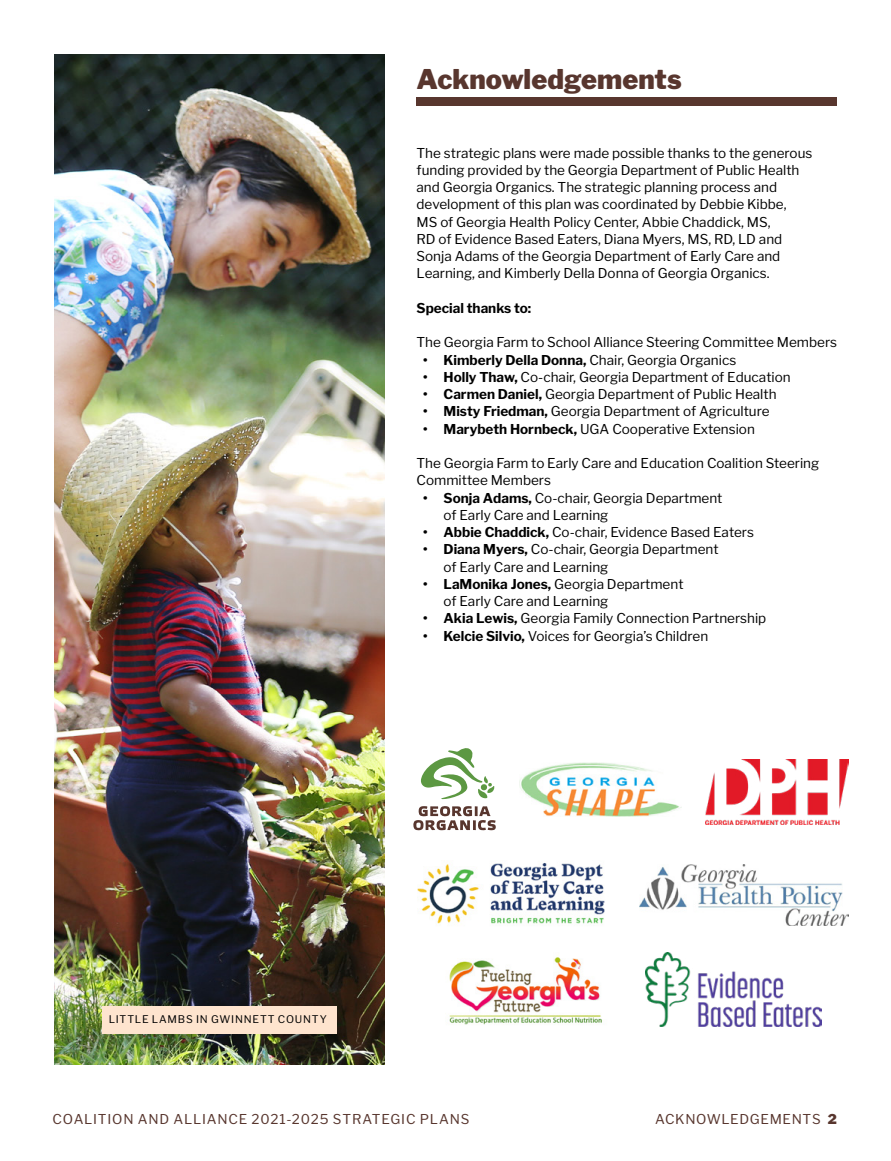
<style>
.page{position:relative;width:891px;height:1161px;background:#fff}
.page>*{position:absolute;margin:0;border:0;box-sizing:border-box;transform-origin:0 0}
.t1{font:900 27px "Libre Franklin";letter-spacing:.005em;color:#58362e}
.t2{font:13.5px/17.2px "Libre Franklin";color:#000}
.t3{font:13.5px "Libre Franklin";letter-spacing:.06em;color:#58362e}
.t4{font:700 13.5px "Libre Franklin";color:#000}
.t5{font:10.5px "Libre Franklin";letter-spacing:.075em;color:#000}
.s1{font-weight:700}
.s2{font-weight:900}
</style>
<div class="page">
<svg style="left:413px;top:806px;width:83px;height:24px"></svg>
<svg style="left:421px;top:748px;width:74px;height:52px"></svg>
<img style="left:54px;top:54px;width:330px;height:1010px">
<img style="left:706px;top:760px;width:143px;height:65px">
<img style="left:417px;top:862px;width:188px;height:63px">
<div style="left:417px;top:98px;width:420px;height:8px;background:#58362e"></div>
<img style="left:646px;top:953px;width:176px;height:73px">
<img style="left:449px;top:957px;width:153px;height:68px">
<img style="left:519px;top:762px;width:163px;height:54px">
<img style="left:639px;top:864px;width:210px;height:61px">
<div style="left:102px;top:1006px;width:234px;height:28px;background:#fee4ce"></div>
<h1 class="t1" style="left:417px;top:62px;width:267px">Acknowledgements</h1>
<p class="t2" style="left:417px;top:144px;width:397px">The strategic plans were made possible thanks to the generous funding provided by the Georgia Department of Public Health and Georgia Organics. The strategic planning process and development of this plan was coordinated by Debbie Kibbe,<br>MS of Georgia Health Policy Center, Abbie Chaddick, MS,<br>RD of Evidence Based Eaters, Diana Myers, MS, RD, LD and Sonja Adams of the Georgia Department of Early Care and Learning, and Kimberly Della Donna of Georgia Organics.</p>
<p class="t4" style="left:417px;top:300px;width:116px">Special thanks to:</p>
<p class="t2" style="left:417px;top:334px;width:422px">The Georgia Farm to School Alliance Steering Committee Members</p>
<p class="t2" style="left:423px;top:351px;width:314px"><span class="s1">• Kimberly Della Donna,</span> Chair, Georgia Organics</p>
<p class="t2" style="left:423px;top:368px;width:369px"><span class="s1">• Holly Thaw,</span> Co-chair, Georgia Department of Education</p>
<p class="t2" style="left:423px;top:386px;width:355px"><span class="s1">• Carmen Daniel,</span> Georgia Department of Public Health</p>
<p class="t2" style="left:423px;top:403px;width:348px"><span class="s1">• Misty Friedman,</span> Georgia Department of Agriculture</p>
<p class="t2" style="left:423px;top:420px;width:333px"><span class="s1">• Marybeth Hornbeck,</span> UGA Cooperative Extension</p>
<p class="t2" style="left:417px;top:455px;width:404px">The Georgia Farm to Early Care and Education Coalition Steering<br>Committee Members</p>
<p class="t2" style="left:444px;top:489px;width:280px;text-indent:-20px"><span class="s1">• Sonja Adams,</span> Co-chair, Georgia Department of Early Care and Learning</p>
<p class="t2" style="left:423px;top:524px;width:332px"><span class="s1">• Abbie Chaddick,</span> Co-chair, Evidence Based Eaters</p>
<p class="t2" style="left:444px;top:541px;width:277px;text-indent:-20px"><span class="s1">• Diana Myers,</span> Co-chair, Georgia Department of Early Care and Learning</p>
<p class="t2" style="left:444px;top:575px;width:242px;text-indent:-20px"><span class="s1">• LaMonika Jones,</span> Georgia Department of Early Care and Learning</p>
<p class="t2" style="left:423px;top:610px;width:345px"><span class="s1">• Akia Lewis,</span> Georgia Family Connection Partnership</p>
<p class="t2" style="left:423px;top:627px;width:286px"><span class="s1">• Kelcie Silvio,</span> Voices for Georgia’s Children</p>
<p class="t5" style="left:109px;top:1013px;width:219px">LITTLE LAMBS IN GWINNETT COUNTY</p>
<p class="t3" style="left:52px;top:1110px;width:419px">COALITION AND ALLIANCE 2021-2025 STRATEGIC PLANS</p>
<p class="t3" style="left:655px;top:1110px;width:183px">ACKNOWLEDGEMENTS <span class="s2">2</span></p>
</div>
